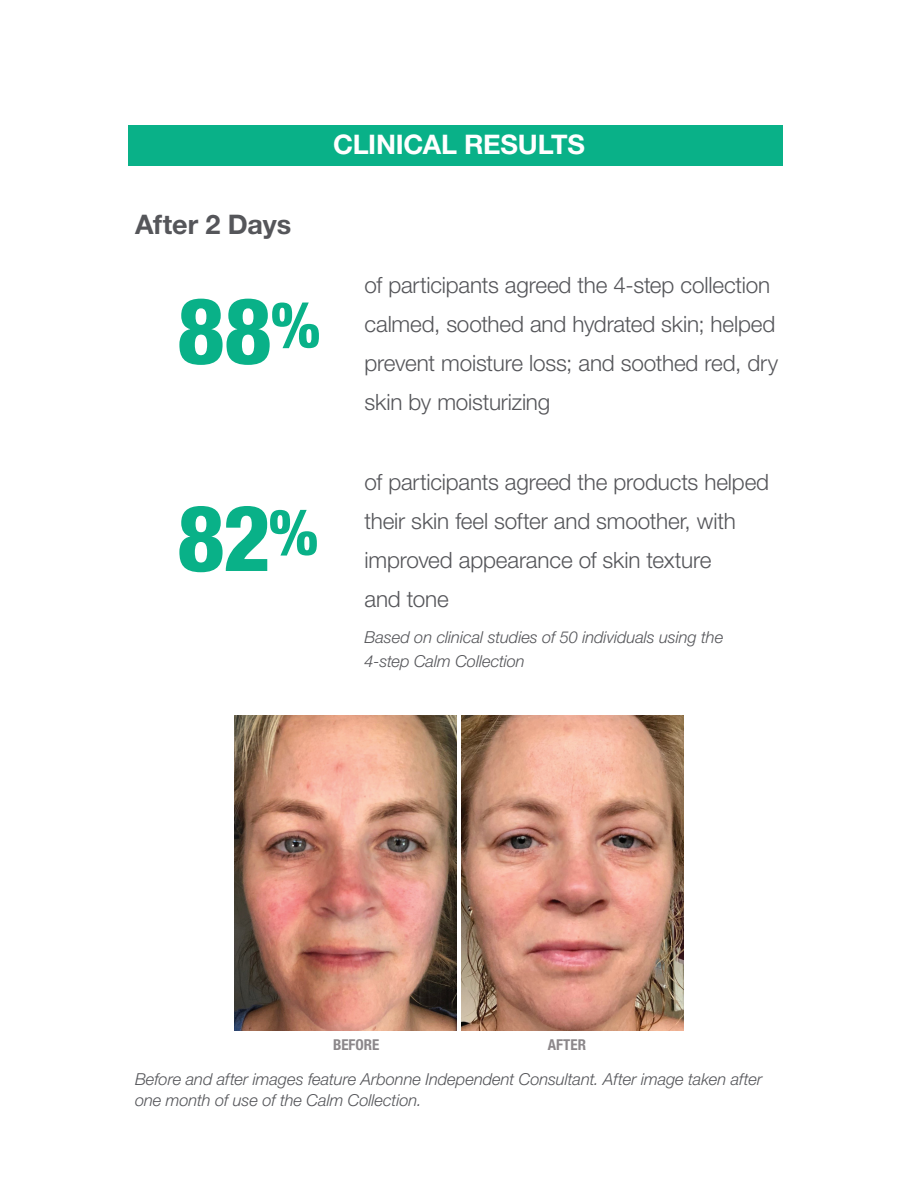
<style>
.page{position:relative;width:918px;height:1188px;background:#fff}
.page>*{position:absolute;margin:0;border:0;box-sizing:border-box;transform-origin:0 0}
.Body_copy{font:800 condensed 91.8px "Helvetica Neue LT Pro";color:#09b188}
.Subhead{font:700 27px "Helvetica Neue LT Pro";letter-spacing:-.01em;color:#fff}
.Body_copy-2{font:700 27px "Helvetica Neue LT Pro";letter-spacing:-.005em;color:#55565a}
.Body_copy-3{font:300 22.5px/39px "Helvetica Neue LT Pro";letter-spacing:-.01em;color:#55565a}
.Body_copy-4{font:italic 300 16.5px/24px "Helvetica Neue LT Pro";letter-spacing:-.005em;color:#55565a}
.t1{font:700 condensed 15px "Helvetica Neue LT Pro";color:#8b878a}
</style>
<div class="page">
<div style="left:128px;top:125px;width:655px;height:41px;background:#09b188"></div>
<img style="left:235px;top:716px;width:221px;height:315px">
<img style="left:462px;top:716px;width:221px;height:315px">
<p class="Subhead" style="left:333px;top:128px;width:253px">CLINICAL RESULTS</p>
<p class="Body_copy-2" style="left:135px;top:207px;width:158px">After 2 Days</p>
<p class="Body_copy" style="left:177px;top:275px;width:145px">88<sup>%</sup></p>
<p class="Body_copy" style="left:177px;top:482px;width:142px">82<sup>%</sup></p>
<p class="Body_copy-3" style="left:364px;top:265px;width:415px">of participants agreed the 4-step collection calmed, soothed and hydrated skin; helped prevent moisture loss; and soothed red, dry skin by moisturizing</p>
<p class="Body_copy-3" style="left:364px;top:462px;width:406px">of participants agreed the products helped their skin feel softer and smoother, with improved appearance of skin texture<br>and tone</p>
<p class="Body_copy-4" style="left:364px;top:624px;width:360px">Based on clinical studies of 50 individuals using the<br>4-step Calm Collection</p>
<p class="t1" style="left:333px;top:1036px;width:48px">BEFORE</p>
<p class="t1" style="left:548px;top:1036px;width:40px">AFTER</p>
<p class="Body_copy-4" style="left:135px;top:1068px;width:629px;line-height:21px">Before and after images feature Arbonne Independent Consultant. After image taken after one month of use of the Calm Collection.</p>
</div>
